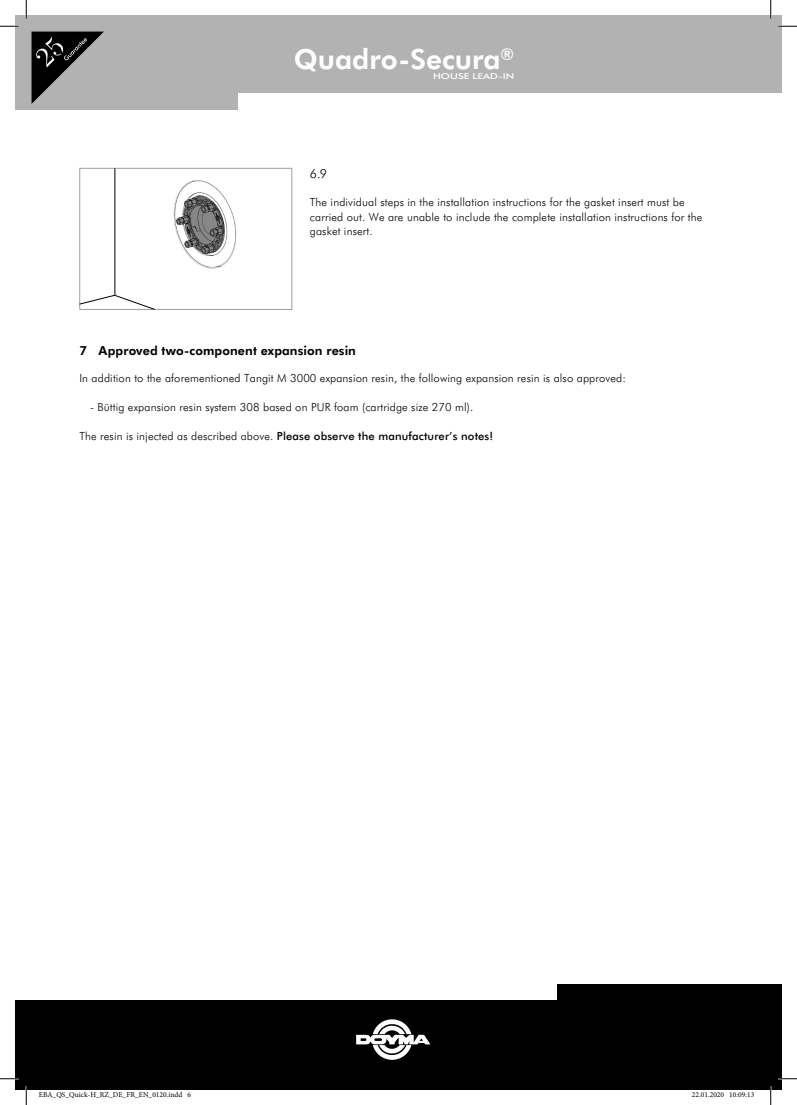
<style>
.page{position:relative;width:797px;height:1105px;background:#fff}
.page>*{position:absolute;margin:0;border:0;box-sizing:border-box;transform-origin:0 0}
.t1{font:700 27.88px "Futura BT";color:#fff}
.t2{font:700 12.5px "Futura BT";letter-spacing:.01em;color:#000}
.t3{font:300 12.5px "Futura BT";color:#000}
.t4{font:300 11.25px/14.4px "Futura BT";letter-spacing:.01em;color:#000}
.t5{font:500 11.25px "Futura BT";letter-spacing:.01em;color:#000}
.t6{font:500 8.12px "Futura BT";color:#fff;scale:1.3 1}
.t7{font:7.5px "Minion Pro";color:#000}
.s1{font-weight:300}
</style>
<div class="page">
<div style="left:16px;top:16px;width:765px;height:77px;background:#b2b2b2"></div>
<div style="left:16px;top:86px;width:222px;height:24px;background:#b2b2b2"></div>
<div style="left:16px;top:1001px;width:765px;height:88px;background:#000"></div>
<div style="left:557px;top:984px;width:224px;height:36px;background:#000"></div>
<svg style="left:356px;top:1019px;width:74px;height:41px"></svg>
<img style="left:114px;top:170px;width:123px;height:124px">
<div style="left:79px;top:168px;width:213px;height:142px;border:1px solid #9d9d9d"></div>
<hr style="left:115px;top:168px;width:1px;height:127px;background:#000">
<svg style="left:79px;top:294px;width:77px;height:16px"></svg>
<svg style="left:32px;top:32px;width:72px;height:72px"></svg>
<svg style="left:0;top:25px;width:19px;height:2px"></svg>
<svg style="left:778px;top:25px;width:19px;height:2px"></svg>
<svg style="left:0;top:1078px;width:19px;height:1px"></svg>
<svg style="left:778px;top:1078px;width:19px;height:1px"></svg>
<svg style="left:25px;top:0;width:2px;height:19px"></svg>
<svg style="left:25px;top:1086px;width:2px;height:19px"></svg>
<svg style="left:770px;top:0;width:1px;height:19px"></svg>
<svg style="left:770px;top:1086px;width:1px;height:19px"></svg>
<h1 class="t1" style="left:294px;top:40px;width:222px">Quadro-Secura<sup>®</sup></h1>
<p class="t6" style="left:433px;top:70px;width:64px">HOUSE LEAD-IN</p>
<p class="t3" style="left:310px;top:165px;width:19px">6.9</p>
<p class="t4" style="left:310px;top:195px;width:394px">The individual steps in the installation instructions for the gasket insert must be carried out. We are unable to include the complete installation instructions for the gasket insert.</p>
<p class="t2" style="left:79px;top:342px;width:278px">7 Approved two-component expansion resin</p>
<p class="t4" style="left:79px;top:371px;width:548px">In addition to the aforementioned Tangit M 3000 expansion resin, the following expansion resin is also approved:</p>
<p class="t4" style="left:90px;top:399px;width:385px">- Büttig expansion resin system 308 based on PUR foam (cartridge size 270 ml).</p>
<p class="t5" style="left:79px;top:428px;width:415px"><span class="s1">The resin is injected as described above.</span> Please observe the manufacturer’s notes!</p>
<p class="t7" style="left:39px;top:1090px;width:154px">EBA_QS_Quick-H_RZ_DE_FR_EN_0120.indd 6</p>
<p class="t7" style="left:692px;top:1090px;width:64px">22.01.2020 10:09:13</p>
</div>
